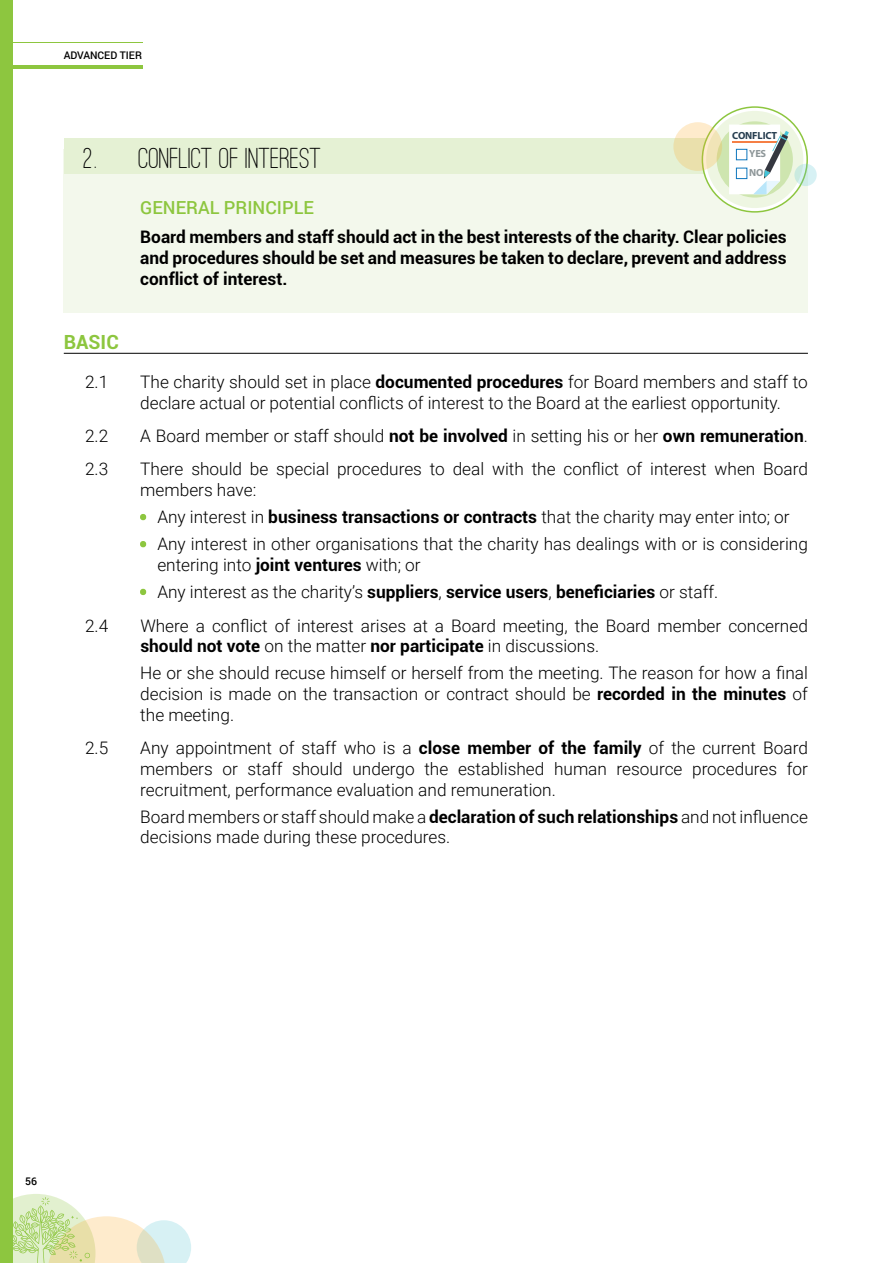
<style>
.page{position:relative;width:893px;height:1263px;background:#fff}
.page>*{position:absolute;margin:0;border:0;box-sizing:border-box;transform-origin:0 0}
.t1{font:500 30px "Ostrich Sans Rounded";color:#000}
.t2{font:700 19.5px "Roboto";color:#8dc63f}
.t3{font:500 18px "Roboto";color:#8dc63f}
.t4{font:300 17.25px/20.7px "Roboto";color:#000}
.t5{font:700 17.25px/20.7px "Roboto";color:#000;text-align:justify}
.t6{font:500 10.5px "Roboto";color:#000}
.t7{font:700 10.35px "Myriad Pro";color:#263d4f}
.t8{font:700 10.35px/18.6px "Myriad Pro";color:#8d9698}
.s1{font-weight:700}
.s2{color:#8dc63f}
</style>
<div class="page">
<div style="left:0;top:0;width:12px;height:1263px;background:#8dc63f"></div>
<svg style="left:12px;top:1194px;width:179px;height:69px"></svg>
<hr style="left:0;top:43px;width:142px;height:1px;background:#8dc63f">
<hr style="left:0;top:66px;width:142px;height:3px;background:#8dc63f">
<div style="left:64px;top:150px;width:744px;height:163px;background:#f3f8ec"></div>
<div style="left:64px;top:138px;width:693px;height:36px;background:#e5f1d4"></div>
<svg style="left:702px;top:107px;width:105px;height:105px"></svg>
<div style="left:706px;top:111px;width:97px;height:97px;background:#eef6e2;border-radius:50%"></div>
<svg style="left:717px;top:121px;width:76px;height:77px"></svg>
<svg style="left:794px;top:164px;width:23px;height:22px"></svg>
<svg style="left:673px;top:122px;width:49px;height:49px;background:#eee2b3"></svg>
<svg style="left:729px;top:125px;width:60px;height:69px;background:#e3e9e4"></svg>
<svg style="left:140px;top:514px;width:7px;height:7px"></svg>
<svg style="left:140px;top:541px;width:7px;height:7px"></svg>
<svg style="left:140px;top:588px;width:7px;height:8px"></svg>
<hr style="left:64px;top:353px;width:744px;height:1px;background:#000">
<p class="t6" style="left:64px;top:48px;width:80px">ADVANCED TIER</p>
<h1 class="t1" style="left:83px;top:140px;width:15px">2 .</h1>
<h1 class="t1" style="left:138px;top:140px;width:185px">CONFLICT OF INTEREST</h1>
<p class="t7" style="left:732px;top:129px;width:47px">CONFLICT</p>
<p class="t8" style="left:749px;top:144px;width:18px">YES<br>NO</p>
<p class="t2" style="left:64px;top:328px;width:24px">Basic</p>
<p class="t3" style="left:140px;top:195px;width:175px">GEN ERAL PRINCIPLE</p>
<p class="t5" style="left:140px;top:226px;width:648px">Board members and staff should act in the best interests of the charity. Clear policies and procedures should be set and measures be taken to declare, prevent and address conflict of interest.</p>
<p class="t4" style="left:85px;top:371px;width:25px">2.1</p>
<p class="t4" style="left:140px;top:371px;width:669px">The charity should set in place <span class="s1">documented procedures</span> for Board members and staff to declare actual or potential conflicts of interest to the Board at the earliest opportunity.</p>
<p class="t4" style="left:85px;top:425px;width:25px">2.2</p>
<p class="t4" style="left:140px;top:425px;width:669px">A Board member or staff should <span class="s1">not be involved</span> in setting his or her <span class="s1">own remuneration</span>.</p>
<p class="t4" style="left:85px;top:458px;width:25px">2.3</p>
<p class="t4" style="left:140px;top:458px;width:669px">There should be special procedures to deal with the conflict of interest when Board members have:</p>
<p class="t4" style="left:140px;top:506px;width:651px"><span class="s2">•</span> Any interest in <span class="s1">business transactions or contracts</span> that the charity may enter into; or</p>
<p class="t4" style="left:157px;top:533px;width:652px;text-indent:-17px"><span class="s2">•</span> Any interest in other organisations that the charity has dealings with or is considering entering into <span class="s1">joint ventures</span> with; or</p>
<p class="t4" style="left:140px;top:581px;width:579px"><span class="s2">•</span> Any interest as the charity’s <span class="s1">suppliers</span>, <span class="s1">service users</span>, <span class="s1">beneficiaries</span> or staff.</p>
<p class="t4" style="left:85px;top:614px;width:25px">2.4</p>
<p class="t4" style="left:140px;top:614px;width:669px">Where a conflict of interest arises at a Board meeting, the Board member concerned <span class="s1">should not vote</span> on the matter <span class="s1">nor participate</span> in discussions.</p>
<p class="t4" style="left:140px;top:662px;width:669px;text-align:justify">He or she should recuse himself or herself from the meeting. The reason for how a final decision is made on the transaction or contract should be <span class="s1">recorded in the minutes</span> of the meeting.</p>
<p class="t4" style="left:85px;top:737px;width:25px">2.5</p>
<p class="t4" style="left:140px;top:737px;width:669px;text-align:justify">Any appointment of staff who is a <span class="s1">close member of the family</span> of the current Board members or staff should undergo the established human resource procedures for recruitment, performance evaluation and remuneration.</p>
<p class="t4" style="left:140px;top:806px;width:669px">Board members or staff should make a <span class="s1">declaration of such relationships</span> and not influence decisions made during these procedures.</p>
<p class="t6" style="left:25px;top:1174px;width:13px">56</p>
</div>
